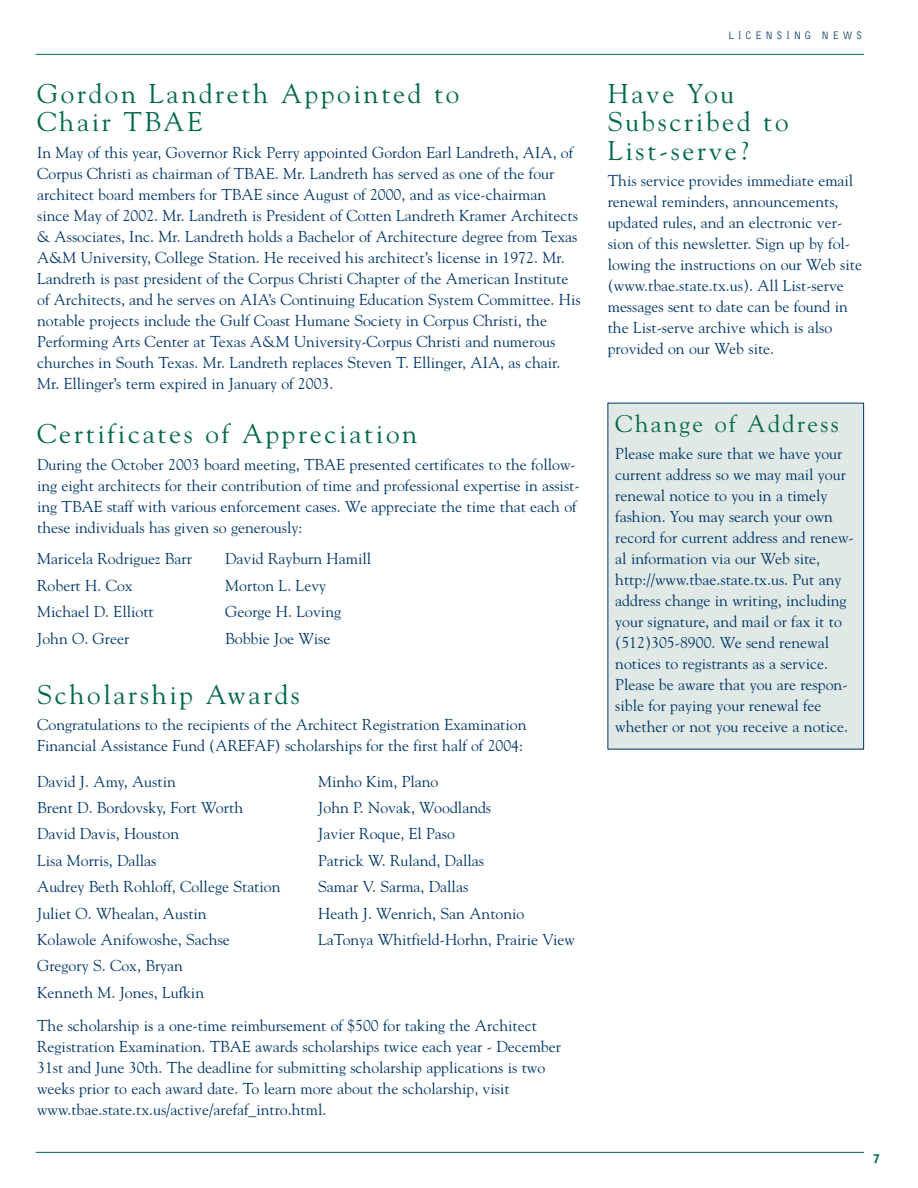
<style>
.page{position:relative;width:918px;height:1188px;background:#fff}
.page>*{position:absolute;margin:0;border:0;box-sizing:border-box;transform-origin:0 0}
.t1{font:27px/28.5px "Goudy";letter-spacing:.1em;color:#01674d}
.t2{font:24px "Goudy";letter-spacing:.1em;color:#01674d}
.t3{font:15.75px/21px "Goudy";color:#003667}
.t4{font:900 12px "Bell Gothic BT";color:#01674d}
.t5{font:11.25px "Bell Gothic BT";letter-spacing:.335em;color:#003667;scale:.92 1}
</style>
<div class="page">
<div style="left:608px;top:403px;width:256px;height:346px;background:#e0e9e5"></div>
<hr style="left:36px;top:1152px;width:828px;height:1px;background:#01674d">
<hr style="left:36px;top:54px;width:828px;height:1px;background:#01674d">
<h1 class="t1" style="left:37px;top:81px;width:424px">Gordon Landreth Appointed to<br>Chair TBAE</h1>
<p class="t3" style="left:37px;top:143px;width:545px">In May of this year, Governor Rick Perry appointed Gordon Earl Landreth, AIA, of Corpus Christi as chairman of TBAE. Mr. Landreth has served as one of the four architect board members for TBAE since August of 2000, and as vice-chairman since May of 2002. Mr. Landreth is President of Cotten Landreth Kramer Architects &amp; Associates, Inc. Mr. Landreth holds a Bachelor of Architecture degree from Texas A&amp;M University, College Station. He received his architect’s license in 1972. Mr.<br>Landreth is past president of the Corpus Christi Chapter of the American Institute of Architects, and he serves on AIA’s Continuing Education System Committee. His notable projects include the Gulf Coast Humane Society in Corpus Christi, the Performing Arts Center at Texas A&amp;M University-Corpus Christi and numerous churches in South Texas. Mr. Landreth replaces Steven T. Ellinger, AIA, as chair.<br>Mr. Ellinger’s term expired in January of 2003.</p>
<h1 class="t1" style="left:37px;top:422px;width:382px">Certificates of Appreciation</h1>
<p class="t3" style="left:37px;top:455px;width:544px">During the October 2003 board meeting, TBAE presented certificates to the follow&shy;ing eight architects for their contribution of time and professional expertise in assist&shy;ing TBAE staff with various enforcement cases. We appreciate the time that each of these individuals has given so generously:</p>
<p class="t3" style="left:37px;top:547px;width:156px;line-height:26.4px">Maricela Rodriguez Barr<br>Robert H. Cox<br>Michael D. Elliott<br>John O. Greer</p>
<h1 class="t1" style="left:37px;top:682px;width:264px">Scholarship Awards</h1>
<p class="t3" style="left:37px;top:715px;width:491px">Congratulations to the recipients of the Architect Registration Examination<br>Financial Assistance Fund (AREFAF) scholarships for the first half of 2004:</p>
<p class="t3" style="left:225px;top:547px;width:148px;line-height:26.4px">David Rayburn Hamill<br>Morton L. Levy<br>George H. Loving<br>Bobbie Joe Wise</p>
<p class="t3" style="left:37px;top:769px;width:245px;line-height:26.4px">David J. Amy, Austin<br>Brent D. Bordovsky, Fort Worth<br>David Davis, Houston<br>Lisa Morris, Dallas<br>Audrey Beth Rohloff, College Station<br>Juliet O. Whealan, Austin<br>Kolawole Anifowoshe, Sachse<br>Gregory S. Cox, Bryan<br>Kenneth M. Jones, Lufkin</p>
<p class="t3" style="left:318px;top:769px;width:258px;line-height:26.4px">Minho Kim, Plano<br>John P. Novak, Woodlands<br>Javier Roque, El Paso<br>Patrick W. Ruland, Dallas<br>Samar V. Sarma, Dallas<br>Heath J. Wenrich, San Antonio<br>LaTonya Whitfield-Horhn, Prairie View</p>
<p class="t3" style="left:37px;top:1017px;width:525px">The scholarship is a one-time reimbursement of $500 for taking the Architect Registration Examination. TBAE awards scholarships twice each year - December 31st and June 30th. The deadline for submitting scholarship applications is two weeks prior to each award date. To learn more about the scholarship, visit www.tbae.state.tx.us/active/arefaf_intro.html.</p>
<p class="t5" style="left:728px;top:31px;width:147px">LICENSING NEWS</p>
<h1 class="t1" style="left:608px;top:81px;width:182px">Have You<br>Subscribed to<br>List-serve?</h1>
<p class="t3" style="left:608px;top:171px;width:256px">This service provides immediate email renewal reminders, announcements, updated rules, and an electronic ver&shy;sion of this newsletter. Sign up by fol&shy;lowing the instructions on our Web site (www.tbae.state.tx.us). All List-serve messages sent to date can be found in the List-serve archive which is also provided on our Web site.</p>
<h2 class="t2" style="left:615px;top:414px;width:225px">Change of Address</h2>
<p class="t3" style="left:615px;top:444px;width:240px">Please make sure that we have your current address so we may mail your renewal notice to you in a timely fashion. You may search your own record for current address and renew&shy;al information via our Web site, http://www.tbae.state.tx.us. Put any address change in writing, including your signature, and mail or fax it to (512)305-8900. We send renewal notices to registrants as a service.<br>Please be aware that you are respon&shy;sible for paying your renewal fee whether or not you receive a notice.</p>
<p class="t4" style="left:873px;top:1154px;width:8px">7</p>
</div>
